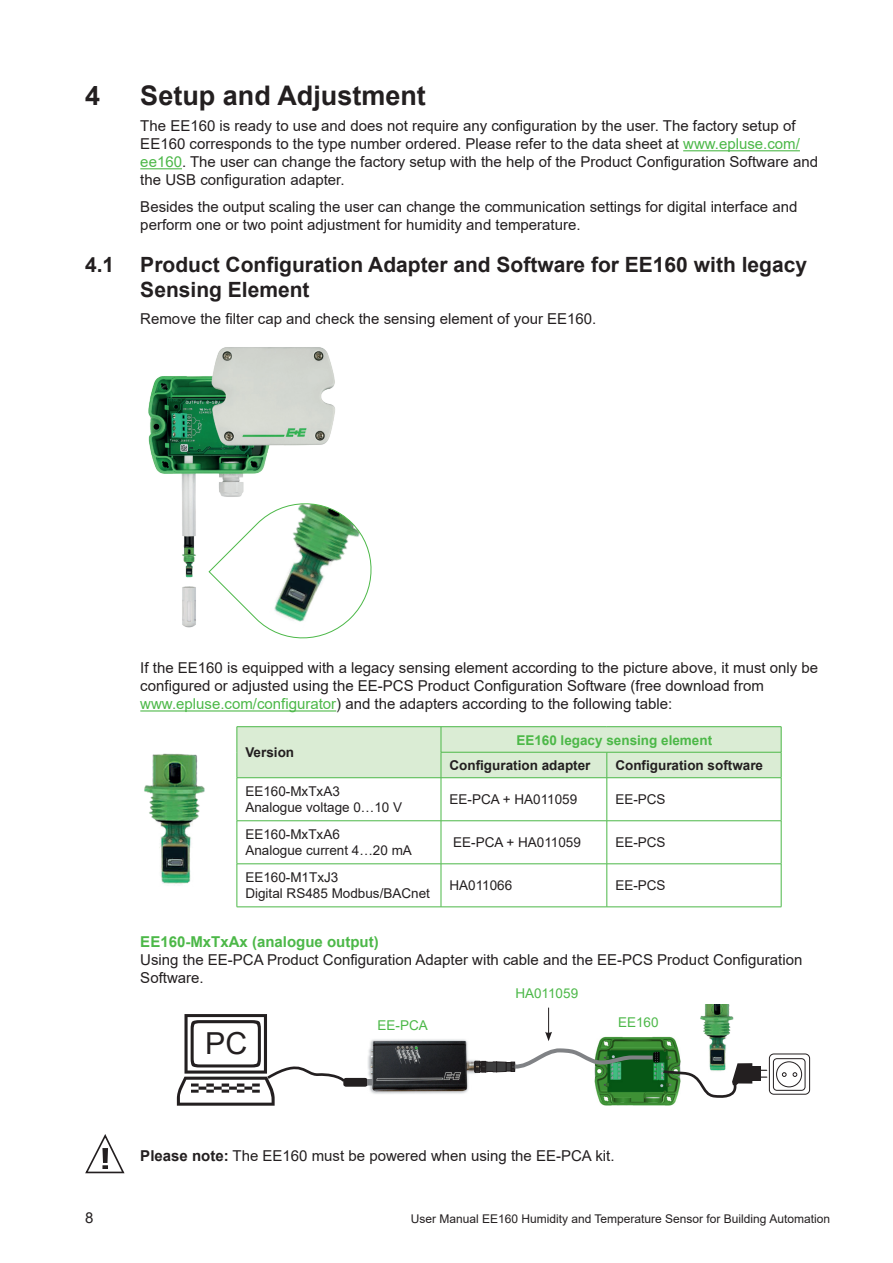
<style>
.page{position:relative;width:893px;height:1263px;background:#fff}
.page>*{position:absolute;margin:0;border:0;box-sizing:border-box;transform-origin:0 0}
.t1{font:30.3px "Arial";color:#231f20}
.t2{font:700 27px "Arial";color:#231f20}
.t3{font:700 21px/25.2px "Arial";color:#231f20}
.Fließtext_Abstand_da{font:15px/18px "Arial";color:#231f20}
.Fließtext{font:15px/18px "Arial";color:#231f20}
.Fließtext_hervorgeho{font:700 15px "Arial";color:#4cb848}
.Tabelle_Grundtext_li{font:13.5px "Arial";color:#231f20}
.Tabelle_Grundtext_ze{font:13.5px "Arial";color:#231f20}
.Tabelle_Kopfzeile_li{font:700 13.5px "Arial";color:#231f20}
.Tabelle_Kopfzeile_li-2{font:700 13.5px "Arial";color:#4cb848}
.t4{font:13.5px "Arial";color:#4cb848}
.t5{font:12px "Arial";color:#231f20}
.s1{color:#4cb848}
.s2{font-weight:700}
</style>
<div class="page">
<hr style="left:683px;top:150px;width:117px;height:1px;background:#4cb848">
<hr style="left:140px;top:168px;width:42px;height:1px;background:#4cb848">
<hr style="left:140px;top:710px;width:196px;height:1px;background:#4cb848">
<img style="left:148px;top:347px;width:187px;height:281px">
<svg style="left:208px;top:497px;width:164px;height:142px"></svg>
<hr style="left:237px;top:726px;width:204px;height:1px;background:#4cb848">
<hr style="left:441px;top:726px;width:166px;height:1px;background:#4cb848">
<hr style="left:607px;top:726px;width:174px;height:1px;background:#4cb848">
<div style="left:237px;top:727px;width:545px;height:51px;background:#daecd4"></div>
<hr style="left:237px;top:777px;width:204px;height:1px;background:#4cb848">
<hr style="left:237px;top:778px;width:1px;height:42px;background:#4cb848">
<hr style="left:441px;top:777px;width:166px;height:1px;background:#4cb848">
<hr style="left:441px;top:778px;width:1px;height:42px;background:#4cb848">
<hr style="left:607px;top:777px;width:174px;height:1px;background:#4cb848">
<hr style="left:607px;top:778px;width:1px;height:42px;background:#4cb848">
<hr style="left:781px;top:778px;width:1px;height:42px;background:#4cb848">
<hr style="left:237px;top:820px;width:204px;height:1px;background:#4cb848">
<hr style="left:237px;top:821px;width:1px;height:43px;background:#4cb848">
<hr style="left:441px;top:820px;width:166px;height:1px;background:#4cb848">
<hr style="left:441px;top:821px;width:1px;height:43px;background:#4cb848">
<hr style="left:607px;top:820px;width:174px;height:1px;background:#4cb848">
<hr style="left:607px;top:821px;width:1px;height:43px;background:#4cb848">
<hr style="left:781px;top:821px;width:1px;height:43px;background:#4cb848">
<hr style="left:237px;top:863px;width:204px;height:1px;background:#4cb848">
<hr style="left:237px;top:864px;width:1px;height:43px;background:#4cb848">
<hr style="left:441px;top:863px;width:166px;height:1px;background:#4cb848">
<hr style="left:441px;top:864px;width:1px;height:43px;background:#4cb848">
<hr style="left:607px;top:863px;width:174px;height:1px;background:#4cb848">
<hr style="left:607px;top:864px;width:1px;height:43px;background:#4cb848">
<hr style="left:781px;top:864px;width:1px;height:43px;background:#4cb848">
<hr style="left:237px;top:906px;width:204px;height:1px;background:#4cb848">
<hr style="left:441px;top:906px;width:166px;height:1px;background:#4cb848">
<hr style="left:607px;top:906px;width:174px;height:1px;background:#4cb848">
<img style="left:144px;top:753px;width:61px;height:133px">
<img style="left:700px;top:1005px;width:96px;height:90px">
<img style="left:372px;top:1039px;width:107px;height:55px">
<img style="left:597px;top:1036px;width:81px;height:70px">
<div style="left:506px;top:1062px;width:5px;height:9px;background:#3e3e3f"></div>
<div style="left:506px;top:1062px;width:5px;height:9px;border:1px solid #231f20"></div>
<div style="left:497px;top:1062px;width:9px;height:10px;background:#3e3e3f"></div>
<div style="left:496px;top:1062px;width:10px;height:10px;border:1px solid #231f20"></div>
<svg style="left:474px;top:1061px;width:23px;height:11px"></svg>
<svg style="left:769px;top:1054px;width:41px;height:40px"></svg>
<div style="left:769px;top:1054px;width:41px;height:40px;border:1px solid #231f20;border-radius:5px"></div>
<svg style="left:773px;top:1059px;width:32px;height:31px"></svg>
<div style="left:773px;top:1058px;width:32px;height:32px;border:1px solid #231f20;border-radius:4px"></div>
<div style="left:776px;top:1062px;width:26px;height:25px;background:#fff;border-radius:50%"></div>
<div style="left:776px;top:1062px;width:26px;height:25px;border:1px solid #231f20;border-radius:50%"></div>
<svg style="left:782px;top:1072px;width:4px;height:4px"></svg>
<svg style="left:793px;top:1072px;width:4px;height:4px"></svg>
<div style="left:752px;top:1066px;width:9px;height:15px;background:#231f20"></div>
<svg style="left:761px;top:1070px;width:6px;height:8px"></svg>
<svg style="left:510px;top:1047px;width:242px;height:53px"></svg>
<svg style="left:545px;top:1007px;width:7px;height:34px"></svg>
<svg style="left:85px;top:1134px;width:40px;height:39px"></svg>
<svg style="left:267px;top:1040px;width:105px;height:53px"></svg>
<p class="t2" style="left:85px;top:76px;width:17px">4</p>
<p class="t2" style="left:140px;top:76px;width:287px">Setup and Adjustment</p>
<p class="Fließtext_Abstand_da" style="left:140px;top:117px;width:679px">The EE160 is ready to use and does not require any configuration by the user. The factory setup of EE160 corresponds to the type number ordered. Please refer to the data sheet at <span class="s1">www.epluse.com/ ee160</span>. The user can change the factory setup with the help of the Product Configuration Software and the USB configuration adapter.</p>
<p class="Fließtext_Abstand_da" style="left:140px;top:197px;width:658px">Besides the output scaling the user can change the communication settings for digital interface and perform one or two point adjustment for humidity and temperature.</p>
<p class="t3" style="left:140px;top:252px;width:668px;text-indent:-55px">4.1 Product Configuration Adapter and Software for EE160 with legacy<br>Sensing Element</p>
<p class="Fließtext_Abstand_da" style="left:140px;top:309px;width:458px">Remove the filter cap and check the sensing element of your EE160.</p>
<p class="Fließtext" style="left:140px;top:659px;width:679px">If the EE160 is equipped with a legacy sensing element according to the picture above, it must only be configured or adjusted using the EE-PCS Product Configuration Software (free download from <span class="s1">www.epluse.com/configurator</span>) and the adapters according to the following table:</p>
<p class="Tabelle_Kopfzeile_li" style="left:245px;top:743px;width:50px">Version</p>
<p class="Tabelle_Kopfzeile_li-2" style="left:516px;top:730px;width:197px">EE160 legacy sensing element</p>
<p class="Tabelle_Kopfzeile_li" style="left:449px;top:756px;width:143px">Configuration adapter</p>
<p class="Tabelle_Kopfzeile_li" style="left:615px;top:756px;width:149px">Configuration software</p>
<p class="Tabelle_Grundtext_li" style="left:245px;top:782px;width:96px">EE160-MxTxA3</p>
<p class="Tabelle_Grundtext_li" style="left:245px;top:798px;width:158px">Analogue voltage 0…10 V</p>
<p class="Tabelle_Grundtext_li" style="left:245px;top:825px;width:96px">EE160-MxTxA6</p>
<p class="Tabelle_Grundtext_li" style="left:245px;top:841px;width:168px">Analogue current 4…20 mA</p>
<p class="Tabelle_Grundtext_li" style="left:245px;top:868px;width:95px">EE160-M1TxJ3</p>
<p class="Tabelle_Grundtext_li" style="left:245px;top:884px;width:186px">Digital RS485 Modbus/BACnet</p>
<p class="Tabelle_Grundtext_ze" style="left:449px;top:790px;width:129px">EE-PCA + HA011059</p>
<p class="Tabelle_Grundtext_ze" style="left:615px;top:790px;width:52px">EE-PCS</p>
<p class="Tabelle_Grundtext_ze" style="left:453px;top:833px;width:129px">EE-PCA + HA011059</p>
<p class="Tabelle_Grundtext_ze" style="left:615px;top:833px;width:52px">EE-PCS</p>
<p class="Tabelle_Grundtext_ze" style="left:449px;top:876px;width:64px">HA011066</p>
<p class="Tabelle_Grundtext_ze" style="left:615px;top:876px;width:52px">EE-PCS</p>
<p class="Fließtext_hervorgeho" style="left:140px;top:931px;width:240px">EE160-MxTxAx (analogue output)</p>
<p class="Fließtext_Abstand_da" style="left:140px;top:950px;width:663px">Using the EE-PCA Product Configuration Adapter with cable and the EE-PCS Product Configuration<br>Software.</p>
<p class="t1" style="left:205px;top:1023px;width:44px">PC</p>
<p class="t4" style="left:378px;top:1016px;width:52px">EE-PCA</p>
<p class="t4" style="left:515px;top:984px;width:64px">HA011059</p>
<p class="t4" style="left:618px;top:1013px;width:42px">EE160</p>
<p class="Fließtext" style="left:140px;top:1146px;width:476px"><span class="s2">Please note:</span> The EE160 must be powered when using the EE-PCA kit.</p>
<p class="Fließtext_Abstand_da" style="left:85px;top:1208px;width:10px">8</p>
<p class="t5" style="left:411px;top:1211px;width:421px">User Manual EE160 Humidity and Temperature Sensor for Building Automation</p>
</div>
